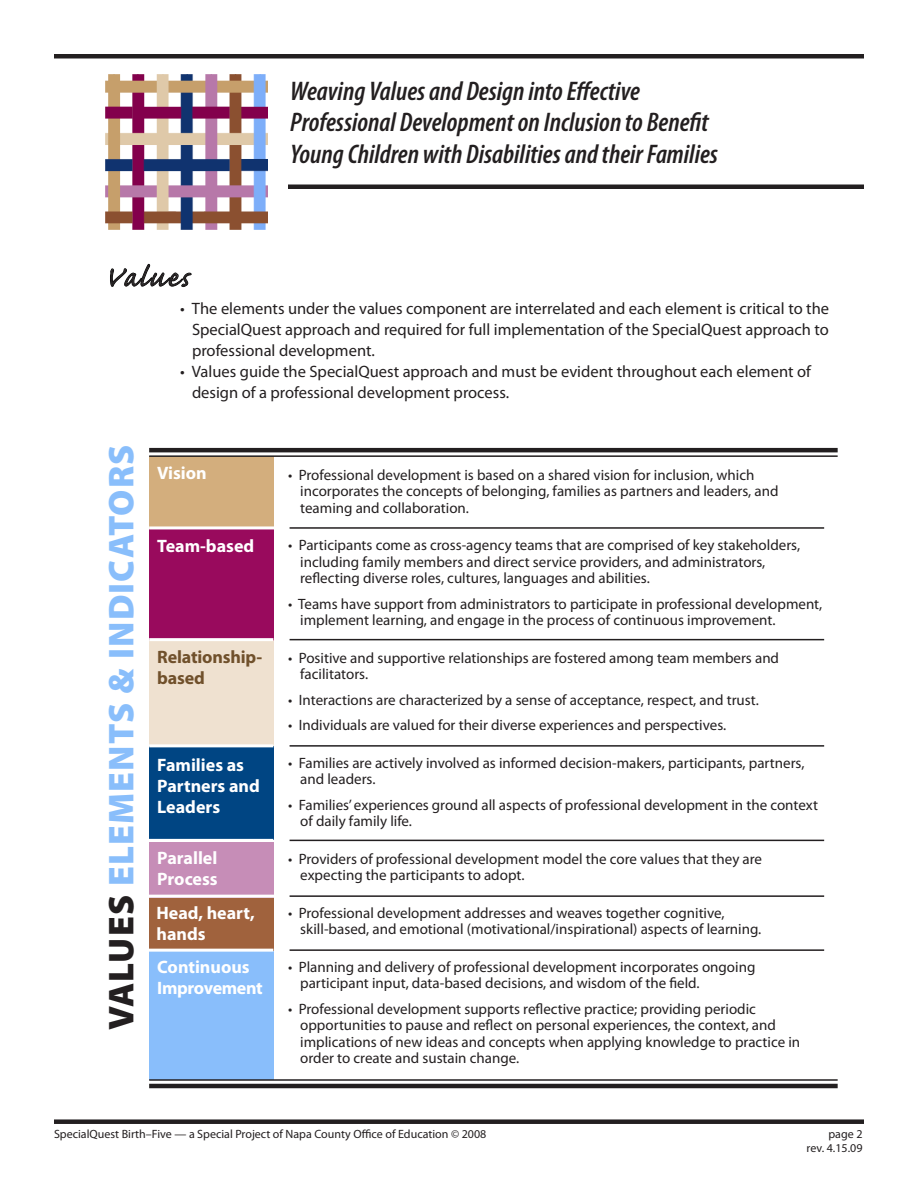
<style>
.page{position:relative;width:918px;height:1188px;background:#fff}
.page>*{position:absolute;margin:0;border:0;box-sizing:border-box;transform-origin:0 0}
.t1{font:900 36px "Myriad Pro";letter-spacing:.03em;color:#89befb}
.t2{font:36px "Caflisch Script Pro";letter-spacing:.05em;color:#231f20}
.t3{font:italic 600 condensed 27px "Myriad Pro";color:#231f20}
.t4{font:700 18px/21px "Myriad Pro";color:#fff}
.t5{font:700 18px/21px "Myriad Pro";letter-spacing:-.02em;color:#fff}
.t6{font:700 18px/21px "Myriad Pro";letter-spacing:-.01em;color:#70502b}
.t7{font:16.5px/21px "Myriad Pro";color:#231f20;text-align:justify}
.t8{font:15px/16.5px "Myriad Pro";color:#231f20}
.t9{font:12px "Myriad Pro";color:#231f20}
.s1{color:#231f20}
</style>
<div class="page">
<hr style="left:54px;top:54px;width:810px;height:4px;background:#231f20">
<div style="left:54px;top:1119px;width:810px;height:5px;background:#231f20"></div>
<div style="left:149px;top:457px;width:124px;height:72px;background:#d3ae7d"></div>
<div style="left:149px;top:529px;width:124px;height:111px;background:#990a5d"></div>
<div style="left:149px;top:640px;width:124px;height:107px;background:#efe1d0"></div>
<div style="left:149px;top:746px;width:124px;height:93px;background:#004583"></div>
<div style="left:149px;top:842px;width:124px;height:56px;background:#c68db7"></div>
<div style="left:149px;top:898px;width:124px;height:53px;background:#a0623d"></div>
<div style="left:149px;top:951px;width:124px;height:128px;background:#89befb"></div>
<hr style="left:290px;top:527px;width:534px;height:2px;background:#231f20">
<hr style="left:290px;top:639px;width:534px;height:1px;background:#231f20">
<hr style="left:290px;top:745px;width:534px;height:2px;background:#231f20">
<hr style="left:290px;top:840px;width:534px;height:1px;background:#231f20">
<hr style="left:290px;top:895px;width:534px;height:2px;background:#231f20">
<hr style="left:290px;top:949px;width:534px;height:2px;background:#231f20">
<hr style="left:149px;top:526px;width:131px;height:3px;background:#fff">
<hr style="left:149px;top:638px;width:124px;height:3px;background:#fff">
<hr style="left:149px;top:744px;width:124px;height:3px;background:#fff">
<hr style="left:144px;top:895px;width:136px;height:3px;background:#fff">
<hr style="left:141px;top:949px;width:132px;height:3px;background:#fff">
<hr style="left:149px;top:1079px;width:689px;height:2px;background:#231f20">
<hr style="left:149px;top:1084px;width:689px;height:4px;background:#231f20">
<hr style="left:149px;top:448px;width:689px;height:4px;background:#231f20">
<hr style="left:149px;top:455px;width:689px;height:2px;background:#231f20">
<svg style="left:110px;top:264px;width:82px;height:23px"></svg>
<img style="left:105px;top:75px;width:163px;height:154px">
<div style="left:288px;top:184px;width:576px;height:5px;background:#231f20"></div>
<p class="t3" style="left:290px;top:74px;width:351px">Weaving Values and Design into Effective</p>
<p class="t3" style="left:290px;top:106px;width:420px">Professional Development on Inclusion to Benefit</p>
<p class="t3" style="left:290px;top:137px;width:429px">Young Children with Disabilities and their Families</p>
<p class="t2" style="left:105px;top:258px;width:85px">Values</p>
<p class="t7" style="left:192px;top:298px;width:639px;text-indent:-12px">• The elements under the values component are interrelated and each element is critical to the SpecialQuest approach and required for full implementation of the SpecialQuest approach to professional development.</p>
<p class="t7" style="left:192px;top:361px;width:620px;text-indent:-12px">• Values guide the SpecialQuest approach and must be evident throughout each element of design of a professional development process.</p>
<p class="t1" style="left:97px;top:1030px;width:587px;rotate:-90deg"><span class="s1">VALUES</span> ELEMENTS &amp; INDICATORS</p>
<p class="t4" style="left:157px;top:461px;width:51px">Vision</p>
<p class="t4" style="left:157px;top:534px;width:99px">Team-based</p>
<p class="t6" style="left:157px;top:646px;width:106px">Relationship&shy;based</p>
<p class="t4" style="left:157px;top:754px;width:104px">Families as<br>Partners and<br>Leaders</p>
<p class="t4" style="left:157px;top:847px;width:62px">Parallel<br>Process</p>
<p class="t4" style="left:157px;top:902px;width:100px">Head, heart, hands</p>
<p class="t5" style="left:157px;top:956px;width:107px">Continuous<br>Improvement</p>
<p class="t8" style="left:300px;top:466px;width:480px;text-indent:-12px">• Professional development is based on a shared vision for inclusion, which incorporates the concepts of belonging, families as partners and leaders, and teaming and collaboration.</p>
<p class="t8" style="left:300px;top:537px;width:501px;text-indent:-12px">• Participants come as cross-agency teams that are comprised of key stakeholders, including family members and direct service providers, and administrators, reflecting diverse roles, cultures, languages and abilities.</p>
<p class="t8" style="left:300px;top:595px;width:524px;text-indent:-12px">• Teams have support from administrators to participate in professional development, implement learning, and engage in the process of continuous improvement.</p>
<p class="t8" style="left:300px;top:649px;width:480px;text-indent:-12px">• Positive and supportive relationships are fostered among team members and facilitators.</p>
<p class="t8" style="left:288px;top:691px;width:472px">• Interactions are characterized by a sense of acceptance, respect, and trust.</p>
<p class="t8" style="left:288px;top:717px;width:440px">• Individuals are valued for their diverse experiences and perspectives.</p>
<p class="t8" style="left:300px;top:754px;width:506px;text-indent:-12px">• Families are actively involved as informed decision-makers, participants, partners, and leaders.</p>
<p class="t8" style="left:300px;top:796px;width:519px;text-indent:-12px">• Families’ experiences ground all aspects of professional development in the context of daily family life.</p>
<p class="t8" style="left:300px;top:850px;width:463px;text-indent:-12px">• Providers of professional development model the core values that they are expecting the participants to adopt.</p>
<p class="t8" style="left:300px;top:904px;width:463px;text-indent:-12px">• Professional development addresses and weaves together cognitive, skill-based, and emotional (motivational/inspirational) aspects of learning.</p>
<p class="t8" style="left:300px;top:958px;width:457px;text-indent:-12px">• Planning and delivery of professional development incorporates ongoing participant input, data-based decisions, and wisdom of the field.</p>
<p class="t8" style="left:300px;top:1000px;width:501px;text-indent:-12px">• Professional development supports reflective practice; providing periodic opportunities to pause and reflect on personal experiences, the context, and implications of new ideas and concepts when applying knowledge to practice in order to create and sustain change.</p>
<p class="t9" style="left:54px;top:1126px;width:434px">SpecialQuest Birth–Five — a Special Project of Napa County Office of Education © 2008</p>
<p class="t9" style="left:828px;top:1126px;width:36px">page 2</p>
<p class="t9" style="left:807px;top:1141px;width:57px">rev. 4.15.09</p>
</div>
